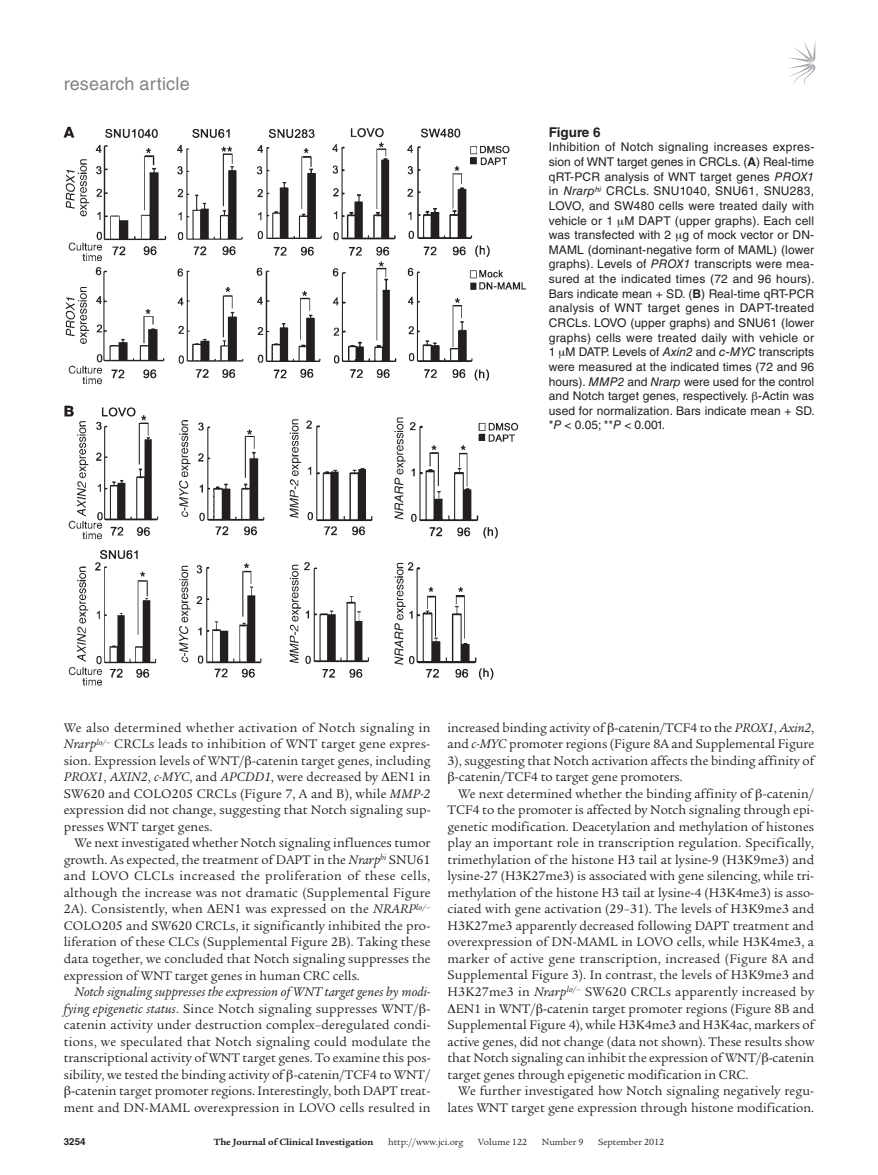
<style>
.page{position:relative;width:878px;height:1175px;background:#fff}
.page>*{position:absolute;margin:0;border:0;box-sizing:border-box;transform-origin:0 0}
.t1{font:18px "Helvetica LT Std";letter-spacing:.01em;color:#808285}
.t2{font:13.5px/16.5px "Legacy Serif Std";color:#231f20;text-align:justify}
.t3{font:13.5px "Legacy Serif Std";letter-spacing:.02em;color:#231f20}
.t4{font:700 13.5px "Helvetica LT Std";color:#231f20}
.t5{font:12px/14.7px "Helvetica LT Std";letter-spacing:.01em;color:#231f20;text-align:justify}
.t6{font:9.75px "Legacy Serif Std";color:#231f20}
.t7{font:700 9.75px "Legacy Serif Std";color:#231f20}
.t8{font:700 9.75px "Helvetica LT Std";color:#231f20}
.s1{font-weight:700}
.s2{font-style:italic}
</style>
<div class="page">
<svg style="left:789px;top:42px;width:26px;height:43px"></svg>
<img style="left:64px;top:126px;width:463px;height:560px">
<h1 class="t1" style="left:64px;top:73px;width:127px">research article</h1>
<p class="t4" style="left:549px;top:124px;width:53px">Figure 6</p>
<p class="t5" style="left:549px;top:140px;width:267px">Inhibition of Notch signaling increases expres&shy;sion of WNT target genes in CRCLs. (<span class="s1">A</span>) Real-time qRT-PCR analysis of WNT target genes <span class="s2">PROX1 </span>in <span class="s2">Nrarp</span><sup>hi</sup> CRCLs. SNU1040, SNU61, SNU283, LOVO, and SW480 cells were treated daily with vehicle or 1 M DAPT (upper graphs). Each cell was transfected with 2 g of mock vector or DN-MAML (dominant-negative form of MAML) (lower graphs). Levels of <span class="s2">PROX1</span> transcripts were mea&shy;sured at the indicated times (72 and 96 hours).<br>Bars indicate mean + SD. (<span class="s1">B</span>) Real-time qRT-PCR analysis of WNT target genes in DAPT-treated CRCLs. LOVO (upper graphs) and SNU61 (lower graphs) cells were treated daily with vehicle or 1 M DATP. Levels of <span class="s2">Axin2</span> and <span class="s2">c-MYC</span> transcripts were measured at the indicated times (72 and 96 hours). <span class="s2">MMP2</span> and <span class="s2">Nrarp</span> were used for the control and Notch target genes, respectively. -Actin was used for normalization. Bars indicate mean + SD. *<span class="s2">P</span> &lt; 0.05; **<span class="s2">P</span> &lt; 0.001.</p>
<p class="t2" style="left:64px;top:719px;width:368px">We also determined whether activation of Notch signaling in <span class="s2">Nrarp</span><sup>lo/–</sup> CRCLs leads to inhibition of WNT target gene expres&shy;sion. Expression levels of WNT/ -catenin target genes, including <span class="s2">PROX1</span>, <span class="s2">AXIN2</span>, <span class="s2">c-MYC</span>, and <span class="s2">APCDD1</span>, were decreased by EN1 in SW620 and COLO205 CRCLs (Figure 7, A and B), while <span class="s2">MMP-2 </span>expression did not change, suggesting that Notch signaling sup&shy;presses WNT target genes.</p>
<p class="t2" style="left:64px;top:835px;width:368px;text-indent:11px">We next investigated whether Notch signaling influences tumor growth. As expected, the treatment of DAPT in the <span class="s2">Nrarp</span><sup>hi</sup> SNU61 and LOVO CLCLs increased the proliferation of these cells, although the increase was not dramatic (Supplemental Figure 2A). Consistently, when EN1 was expressed on the <span class="s2">NRARP</span><sup>lo/– </sup>COLO205 and SW620 CRCLs, it significantly inhibited the pro&shy;liferation of these CLCs (Supplemental Figure 2B). Taking these data together, we concluded that Notch signaling suppresses the expression of WNT target genes in human CRC cells.</p>
<p class="t2" style="left:64px;top:983px;width:368px;text-align:right"><span class="s2">Notch signaling suppresses the expression of WNT target genes by modi&shy;fying epigenetic status</span>. Since Notch signaling suppresses WNT/ - catenin activity under destruction complex–deregulated condi&shy;tions, we speculated that Notch signaling could modulate the transcriptional activity of WNT target genes. To examine this pos&shy;sibility, we tested the binding activity of -catenin/TCF4 to WNT/ -catenin target promoter regions. Interestingly, both DAPT treat&shy;ment and DN-MAML overexpression in LOVO cells resulted in</p>
<p class="t2" style="left:447px;top:719px;width:368px">increased binding activity of -catenin/TCF4 to the <span class="s2">PROX1</span>, <span class="s2">Axin2</span>,</p>
<p class="t2" style="left:447px;top:736px;width:368px">and <span class="s2">c-MYC</span> promoter regions (Figure 8A and Supplemental Figure</p>
<p class="t2" style="left:447px;top:752px;width:368px">3), suggesting that Notch activation affects the binding affinity of</p>
<p class="t2" style="left:455px;top:769px;width:229px">-catenin/TCF4 to target gene promoters.</p>
<p class="t2" style="left:458px;top:785px;width:357px">We next determined whether the binding affinity of -catenin/</p>
<p class="t2" style="left:447px;top:802px;width:368px">TCF4 to the promoter is affected by Notch signaling through epi-</p>
<p class="t2" style="left:447px;top:818px;width:368px">genetic modification. Deacetylation and methylation of histones</p>
<p class="t2" style="left:447px;top:835px;width:368px">play an important role in transcription regulation. Specifically,</p>
<p class="t2" style="left:447px;top:851px;width:368px">trimethylation of the histone H3 tail at lysine-9 (H3K9me3) and</p>
<p class="t2" style="left:447px;top:868px;width:368px">lysine-27 (H3K27me3) is associated with gene silencing, while tri-</p>
<p class="t2" style="left:447px;top:884px;width:368px">methylation of the histone H3 tail at lysine-4 (H3K4me3) is asso-</p>
<p class="t2" style="left:447px;top:901px;width:368px">ciated with gene activation (29–31). The levels of H3K9me3 and</p>
<p class="t2" style="left:447px;top:917px;width:368px">H3K27me3 apparently decreased following DAPT treatment and</p>
<p class="t2" style="left:447px;top:934px;width:368px">overexpression of DN-MAML in LOVO cells, while H3K4me3, a</p>
<p class="t3" style="left:447px;top:951px;width:368px">marker of active gene transcription, increased (Figure 8A and</p>
<p class="t2" style="left:447px;top:967px;width:368px">Supplemental Figure 3). In contrast, the levels of H3K9me3 and</p>
<p class="t2" style="left:447px;top:983px;width:368px">H3K27me3 in <span class="s2">Nrarp</span><sup>lo/–</sup> SW620 CRCLs apparently increased by</p>
<p class="t2" style="left:456px;top:1000px;width:360px">EN1 in WNT/ -catenin target promoter regions (Figure 8B and</p>
<p class="t2" style="left:447px;top:1016px;width:368px">Supplemental Figure 4), while H3K4me3 and H3K4ac, markers of</p>
<p class="t2" style="left:447px;top:1033px;width:368px">active genes, did not change (data not shown). These results show</p>
<p class="t2" style="left:447px;top:1049px;width:368px">that Notch signaling can inhibit the expression of WNT/ -catenin</p>
<p class="t2" style="left:447px;top:1066px;width:302px">target genes through epigenetic modification in CRC.</p>
<p class="t2" style="left:458px;top:1082px;width:357px">We further investigated how Notch signaling negatively regu-</p>
<p class="t2" style="left:447px;top:1099px;width:368px">lates WNT target gene expression through histone modification.</p>
<p class="t8" style="left:64px;top:1135px;width:23px">3254</p>
<p class="t7" style="left:214px;top:1135px;width:161px">The Journal of Clinical Investigation</p>
<p class="t6" style="left:388px;top:1136px;width:77px">http://www.jci.org</p>
<p class="t6" style="left:478px;top:1136px;width:50px">Volume 122</p>
<p class="t6" style="left:542px;top:1136px;width:43px">Number 9</p>
<p class="t6" style="left:598px;top:1136px;width:68px">September 2012</p>
</div>
